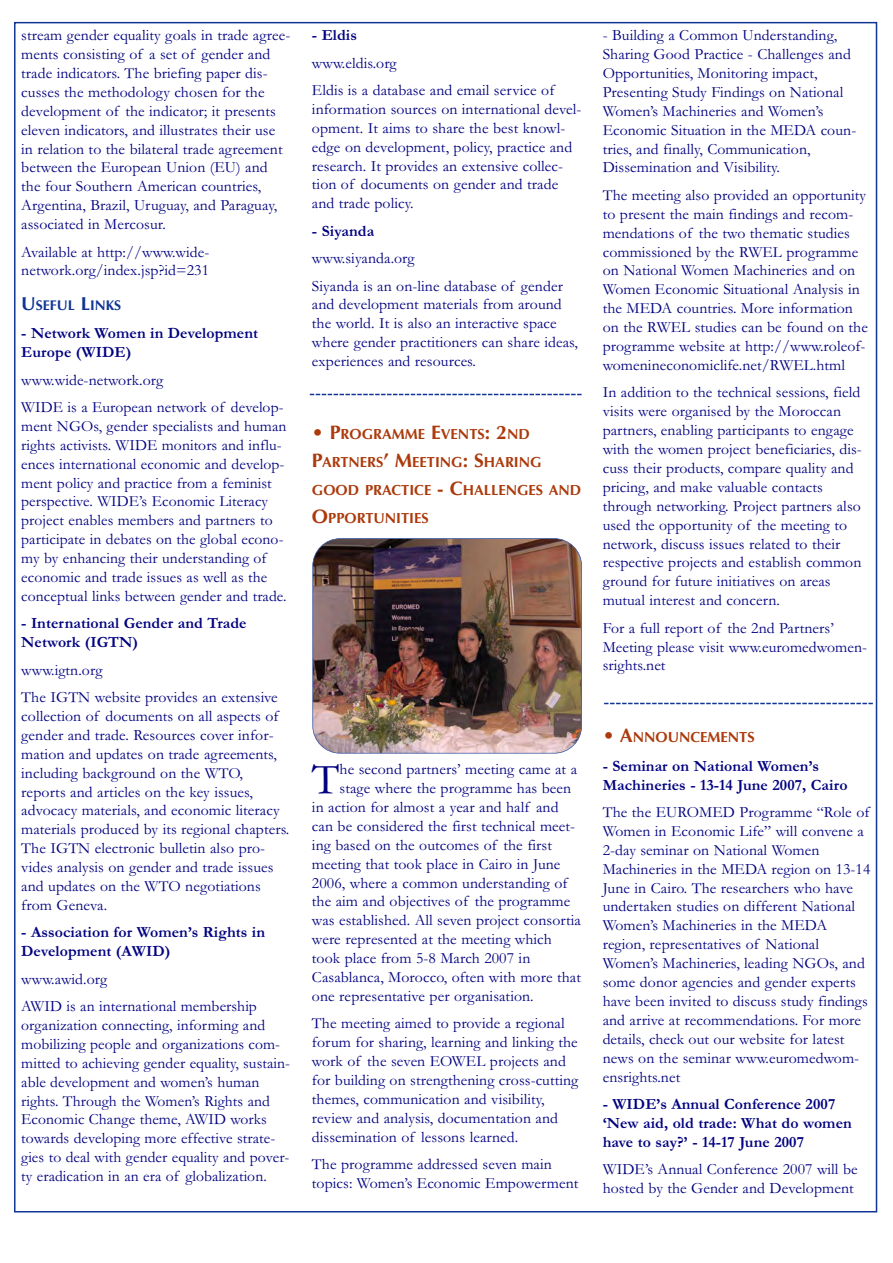
<style>
.page{position:relative;width:893px;height:1263px;background:#fff}
.page>*{position:absolute;margin:0;border:0;box-sizing:border-box;transform-origin:0 0}
.t1{font:44.55px "Garamond";color:#000080}
.t2{font:15.75px/18.9px "Garamond";letter-spacing:.005em;color:#000080}
.t3{font:700 15.75px/18.9px "Garamond";letter-spacing:.005em;color:#000080}
.t4{font:700 14.7px/27.9px "Optima";color:#ac3a0c}
.t5{font:700 14.1px "Optima";color:#103594}
.s1{font-size:18.75px}
.s2{font-size:19.5px}
</style>
<div class="page">
<img style="left:315px;top:539px;width:266px;height:212px">
<div style="left:312px;top:538px;width:270px;height:216px;border:2px solid #405daa;border-radius:28px"></div>
<svg style="left:310px;top:394px;width:271px;height:1px"></svg>
<svg style="left:604px;top:703px;width:268px;height:1px"></svg>
<p class="t2" style="left:21px;top:25px;width:271px">stream gender equality goals in trade agree&shy;ments consisting of a set of gender and trade indicators. The briefing paper dis&shy;cusses the methodology chosen for the development of the indicator; it presents eleven indicators, and illustrates their use in relation to the bilateral trade agreement between the European Union (EU) and the four Southern American countries, Argentina, Brazil, Uruguay, and Paraguay, associated in Mercosur.</p>
<p class="t2" style="left:21px;top:242px;width:190px">Available at http://www.wide&shy;network.org/index.jsp?id=231</p>
<p class="t5" style="left:21px;top:297px;width:102px"><span class="s1">U</span>SEFUL <span class="s1">L</span>INKS</p>
<p class="t3" style="left:21px;top:323px;width:238px">- Network Women in Development<br>Europe (WIDE)</p>
<p class="t2" style="left:21px;top:365px;width:264px;line-height:27.5px">www.wide-network.org<br>WIDE is a European network of develop-</p>
<p class="t2" style="left:21px;top:416px;width:267px">ment NGOs, gender specialists and human rights activists. WIDE monitors and influ&shy;ences international economic and develop&shy;ment policy and practice from a feminist perspective. WIDE’s Economic Literacy project enables members and partners to participate in debates on the global econo&shy;my by enhancing their understanding of economic and trade issues as well as the conceptual links between gender and trade.</p>
<p class="t3" style="left:21px;top:613px;width:227px">- International Gender and Trade<br>Network (IGTN)</p>
<p class="t2" style="left:21px;top:655px;width:258px;line-height:27.5px">www.igtn.org<br>The IGTN website provides an extensive</p>
<p class="t2" style="left:21px;top:706px;width:269px">collection of documents on all aspects of gender and trade. Resources cover infor&shy;mation and updates on trade agreements, including background on the WTO, reports and articles on the key issues, advocacy materials, and economic literacy materials produced by its regional chapters.<br>The IGTN electronic bulletin also pro&shy;vides analysis on gender and trade issues and updates on the WTO negotiations from Geneva.</p>
<p class="t3" style="left:21px;top:922px;width:245px">- Association for Women’s Rights in<br>Development (AWID)</p>
<p class="t2" style="left:21px;top:964px;width:237px;line-height:27.5px">www.awid.org<br>AWID is an international membership</p>
<p class="t2" style="left:21px;top:1015px;width:270px">organization connecting, informing and mobilizing people and organizations com&shy;mitted to achieving gender equality, sustain&shy;able development and women’s human rights. Through the Women’s Rights and Economic Change theme, AWID works towards developing more effective strate&shy;gies to deal with gender equality and pover&shy;ty eradication in an era of globalization.</p>
<p class="t3" style="left:312px;top:25px;width:46px">- Eldis</p>
<p class="t2" style="left:312px;top:48px;width:244px;line-height:27.5px">www.eldis.org<br>Eldis is a database and email service of</p>
<p class="t2" style="left:312px;top:99px;width:271px">information sources on international devel&shy;opment. It aims to share the best knowl&shy;edge on development, policy, practice and research. It provides an extensive collec&shy;tion of documents on gender and trade and trade policy.</p>
<p class="t3" style="left:312px;top:221px;width:64px">- Siyanda</p>
<p class="t2" style="left:312px;top:244px;width:252px;line-height:27.5px">www.siyanda.org<br>Siyanda is an on-line database of gender</p>
<p class="t2" style="left:312px;top:295px;width:267px">and development materials from around the world. It is also an interactive space where gender practitioners can share ideas, experiences and resources.</p>
<p class="t4" style="left:312px;top:420px;width:271px"><span class="s2">• P</span>ROGRAMME <span class="s2">E</span>VENTS<span class="s2">: 2</span>ND<br><span class="s2">P</span>ARTNERS<span class="s2">’ M</span>EETING<span class="s2">: S</span>HARING<br>GOOD PRACTICE <span class="s2">- C</span>HALLENGES AND<br><span class="s2">O</span>PPORTUNITIES</p>
<p class="t2" style="left:602px;top:25px;width:255px">- Building a Common Understanding, Sharing Good Practice - Challenges and Opportunities, Monitoring impact, Presenting Study Findings on National Women’s Machineries and Women’s Economic Situation in the MEDA coun&shy;tries, and finally, Communication, Dissemination and Visibility.</p>
<p class="t2" style="left:602px;top:185px;width:267px">The meeting also provided an opportunity to present the main findings and recom&shy;mendations of the two thematic studies commissioned by the RWEL programme on National Women Machineries and on Women Economic Situational Analysis in the MEDA countries. More information on the RWEL studies can be found on the programme website at http://www.roleof&shy;womenineconomiclife.net/RWEL.html</p>
<p class="t2" style="left:602px;top:382px;width:261px">In addition to the technical sessions, field visits were organised by the Moroccan partners, enabling participants to engage with the women project beneficiaries, dis&shy;cuss their products, compare quality and pricing, and make valuable contacts through networking. Project partners also used the opportunity of the meeting to network, discuss issues related to their respective projects and establish common ground for future initiatives on areas mutual interest and concern.</p>
<p class="t2" style="left:602px;top:618px;width:266px">For a full report of the 2nd Partners’<br>Meeting please visit www.euromedwomen&shy;srights.net</p>
<h1 class="t1" style="left:312px;top:752px;width:29px">T</h1>
<p class="t2" style="left:339px;top:759px;width:239px">he second partners’ meeting came at a</p>
<p class="t2" style="left:339px;top:778px;width:233px">stage where the programme has been</p>
<p class="t2" style="left:312px;top:797px;width:248px">in action for almost a year and half and</p>
<p class="t2" style="left:312px;top:816px;width:264px">can be considered the first technical meet-</p>
<p class="t2" style="left:312px;top:835px;width:241px">ing based on the outcomes of the first</p>
<p class="t2" style="left:312px;top:854px;width:250px">meeting that took place in Cairo in June</p>
<p class="t2" style="left:312px;top:873px;width:257px">2006, where a common understanding of</p>
<p class="t2" style="left:312px;top:892px;width:260px">the aim and objectives of the programme</p>
<p class="t2" style="left:312px;top:910px;width:270px">was established. All seven project consortia</p>
<p class="t2" style="left:312px;top:929px;width:241px">were represented at the meeting which</p>
<p class="t2" style="left:312px;top:948px;width:220px">took place from 5-8 March 2007 in</p>
<p class="t2" style="left:312px;top:967px;width:270px">Casablanca, Morocco, often with more that</p>
<p class="t2" style="left:312px;top:986px;width:223px">one representative per organisation.</p>
<p class="t2" style="left:312px;top:1013px;width:268px">The meeting aimed to provide a regional forum for sharing, learning and linking the work of the seven EOWEL projects and for building on strengthening cross-cutting themes, communication and visibility, review and analysis, documentation and dissemination of lessons learned.</p>
<p class="t2" style="left:312px;top:1154px;width:268px">The programme addressed seven main topics: Women’s Economic Empowerment</p>
<p class="t4" style="left:602px;top:723px;width:153px"><span class="s2">• A</span>NNOUNCEMENTS</p>
<p class="t3" style="left:602px;top:756px;width:246px">- Seminar on National Women’s<br>Machineries - 13-14 June 2007, Cairo</p>
<p class="t2" style="left:602px;top:802px;width:269px">The the EUROMED Programme “Role of Women in Economic Life” will convene a 2-day seminar on National Women Machineries in the MEDA region on 13-14<br>June in Cairo. The researchers who have undertaken studies on different National Women’s Machineries in the MEDA region, representatives of National Women’s Machineries, leading NGOs, and some donor agencies and gender experts have been invited to discuss study findings and arrive at recommendations. For more details, check out our website for latest news on the seminar www.euromedwom&shy;ensrights.net</p>
<p class="t3" style="left:602px;top:1094px;width:251px">- WIDE’s Annual Conference 2007 ‘New aid, old trade: What do women have to say?’ - 14-17 June 2007</p>
<p class="t2" style="left:602px;top:1159px;width:256px">WIDE’s Annual Conference 2007 will be hosted by the Gender and Development</p>
</div>
